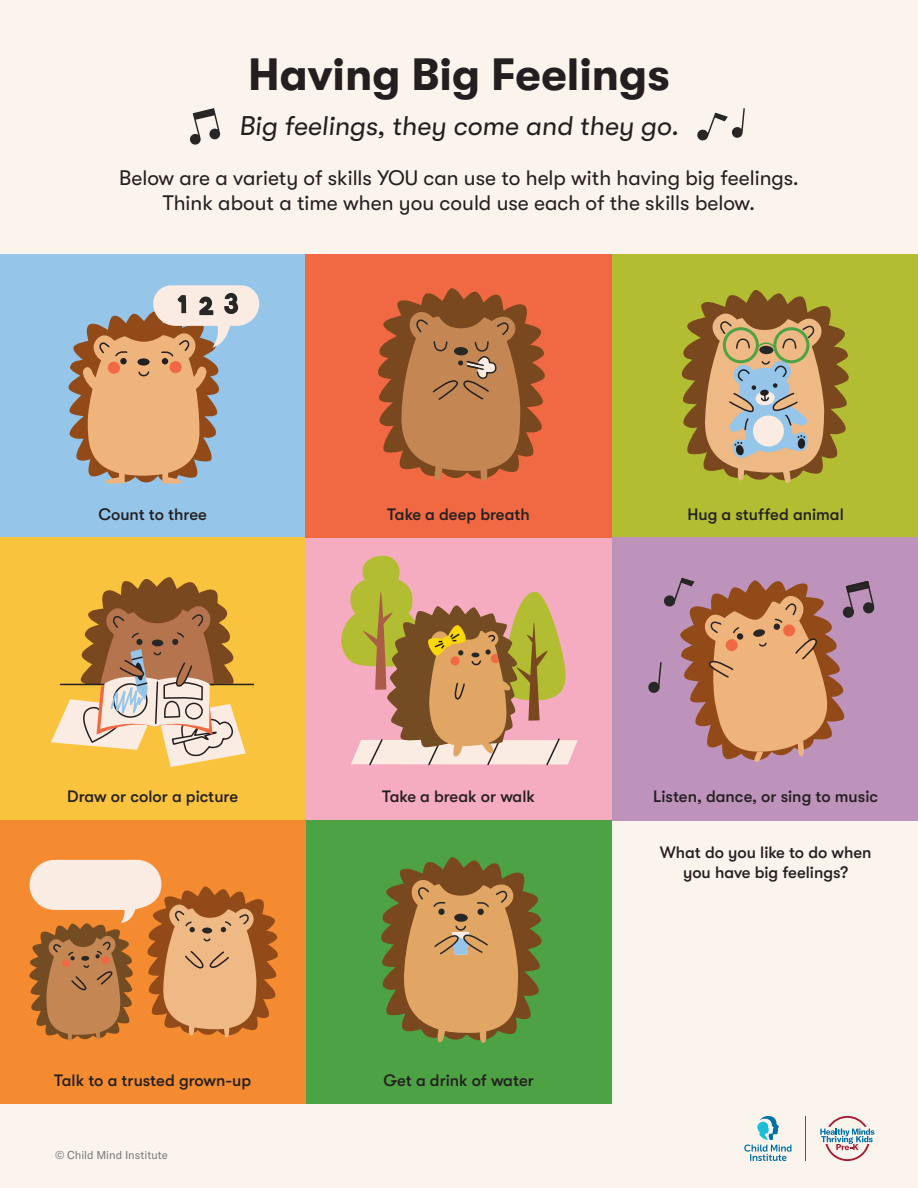
<style>
.page{position:relative;width:918px;height:1188px;background:#fbf4ec}
.page>*{position:absolute;margin:0;border:0;box-sizing:border-box;transform-origin:0 0}
.t1{font:700 45px "GT Walsheim";color:#231f20}
.t2{font:27px "GT Walsheim Trial Rg Ob";color:#231f20}
.t3{font:21px/25.5px "GT Walsheim Pro";color:#231f20;text-align:center}
.t4{font:500 16.5px/19.8px "GT Walsheim Pro";color:#231f20;text-align:center}
.t5{font:11.25px "GT America";color:#76787b}
</style>
<div class="page">
<div style="left:0;top:254px;width:305px;height:284px;background:#95c6ea"></div>
<div style="left:611px;top:254px;width:307px;height:284px;background:#b2bd31"></div>
<div style="left:611px;top:537px;width:307px;height:283px;background:#bd92bb"></div>
<div style="left:305px;top:537px;width:307px;height:283px;background:#f6acc0"></div>
<div style="left:305px;top:820px;width:307px;height:284px;background:#4da344"></div>
<div style="left:0;top:537px;width:305px;height:283px;background:#fac33e"></div>
<div style="left:0;top:820px;width:305px;height:284px;background:#f58b30"></div>
<div style="left:305px;top:254px;width:307px;height:284px;background:#f06943"></div>
<hr style="left:806px;top:1116px;width:1px;height:45px;background:#0071a6">
<svg style="left:744px;top:1116px;width:48px;height:45px"></svg>
<svg style="left:820px;top:1116px;width:54px;height:45px"></svg>
<svg style="left:697px;top:108px;width:48px;height:33px"></svg>
<svg style="left:681px;top:290px;width:168px;height:193px"></svg>
<svg style="left:648px;top:578px;width:227px;height:184px"></svg>
<svg style="left:341px;top:555px;width:237px;height:211px"></svg>
<svg style="left:378px;top:288px;width:167px;height:193px"></svg>
<svg style="left:51px;top:285px;width:208px;height:482px"></svg>
<svg style="left:29px;top:860px;width:249px;height:181px"></svg>
<svg style="left:381px;top:857px;width:161px;height:186px"></svg>
<svg style="left:190px;top:108px;width:30px;height:37px"></svg>
<p class="t1" style="left:248px;top:49px;width:423px">Having Big Feelings</p>
<p class="t2" style="left:239px;top:116px;width:441px">Big feelings, they come and they go.</p>
<p class="t3" style="left:119px;top:165px;width:681px">Below are a variety of skills YOU can use to help with having big feelings.<br>Think about a time when you could use each of the skills below.</p>
<p class="t4" style="left:98px;top:504px;width:110px">Count to three</p>
<p class="t4" style="left:387px;top:504px;width:144px">Take a deep breath</p>
<p class="t4" style="left:67px;top:787px;width:172px">Draw or color a picture</p>
<p class="t4" style="left:54px;top:1070px;width:199px">Talk to a trusted grown-up</p>
<p class="t5" style="left:55px;top:1149px;width:114px">© Child Mind Institute</p>
<p class="t4" style="left:382px;top:787px;width:154px">Take a break or walk</p>
<p class="t4" style="left:383px;top:1070px;width:152px">Get a drink of water</p>
<p class="t4" style="left:687px;top:504px;width:158px">Hug a stuffed animal</p>
<p class="t4" style="left:653px;top:787px;width:227px">Listen, dance, or sing to music</p>
<p class="t4" style="left:660px;top:843px;width:213px">What do you like to do when you have big feelings?</p>
</div>
